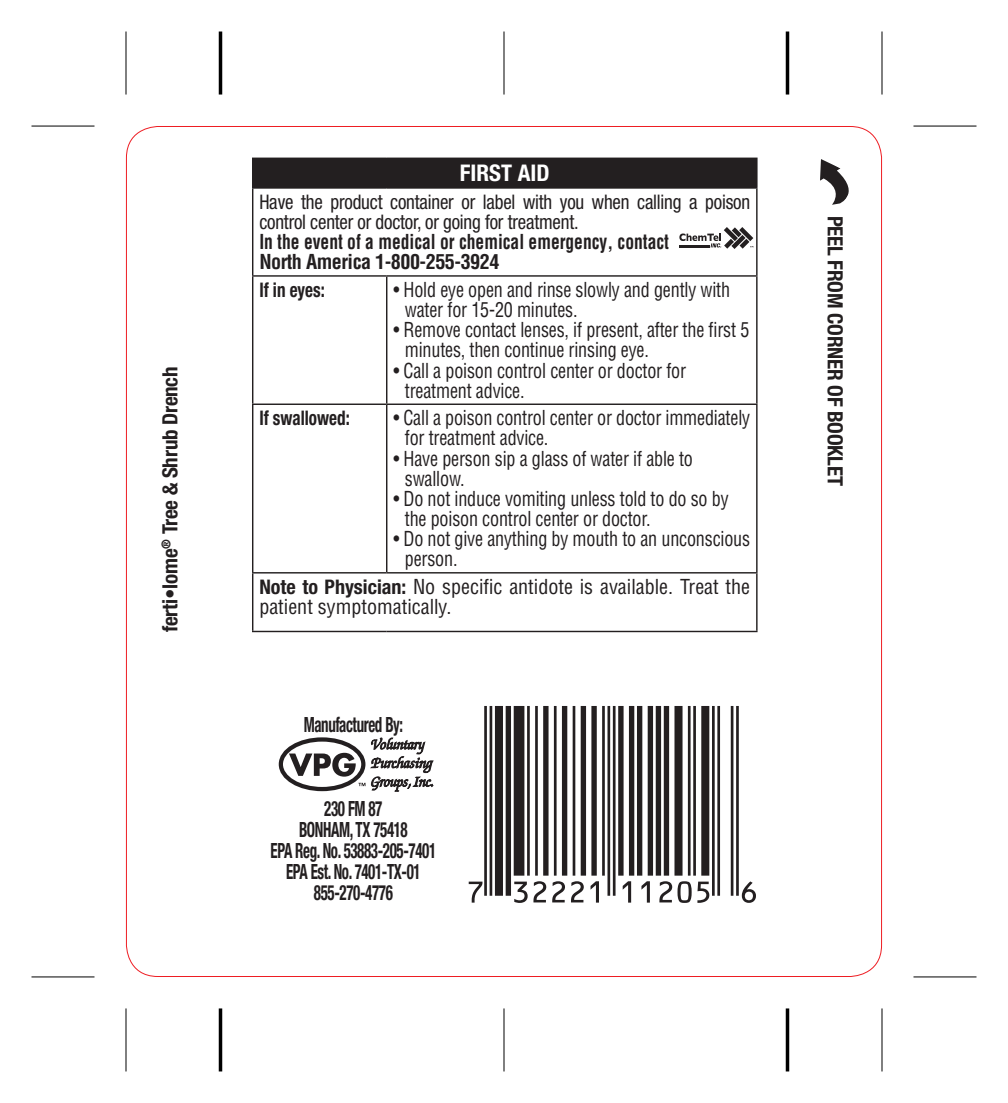
<style>
.page{position:relative;width:1008px;height:1103px;background:#fff}
.page>*{position:absolute;margin:0;border:0;box-sizing:border-box;transform-origin:0 0}
.body_text{font:700 condensed 23.1px "Helvetica Neue LT Std";color:#fff}
.t1{font:700 condensed 21px "Helvetica Neue LT Std";letter-spacing:-.025em;color:#231f20;scale:.71 1}
.t2{font:700 condensed 21px "Helvetica Neue LT Std";letter-spacing:-.025em;color:#231f20}
.body_text-2{font:condensed 19.95px/19.9px "Helvetica LT Std";letter-spacing:-.01em;color:#231f20;scale:.9 1}
.body_text-3{font:condensed 19.95px/19.9px "Helvetica Neue LT Std";letter-spacing:-.01em;color:#231f20;scale:.94 1}
.body_text-4{font:condensed 19.95px/19.9px "Helvetica LT Std";letter-spacing:-.01em;color:#231f20}
.body_text-5{font:700 condensed 19.95px "Helvetica LT Std";color:#231f20;scale:.87 1}
.body_text-6{font:700 condensed 19.95px "Helvetica LT Std";letter-spacing:-.025em;color:#231f20}
.body_text-7{font:700 condensed 19.95px "Helvetica Neue LT Std";color:#231f20;scale:.85 1}
.s1{font-family:"Helvetica Neue LT Std";font-weight:700}
</style>
<div class="page">
<hr style="left:32px;top:125px;width:62px;height:2px;background:#000">
<hr style="left:914px;top:125px;width:62px;height:2px;background:#000">
<hr style="left:32px;top:976px;width:62px;height:1px;background:#000">
<hr style="left:914px;top:976px;width:62px;height:1px;background:#000">
<hr style="left:125px;top:32px;width:2px;height:62px;background:#000">
<hr style="left:125px;top:1008px;width:2px;height:63px;background:#000">
<hr style="left:503px;top:32px;width:2px;height:62px;background:#000">
<hr style="left:503px;top:1008px;width:2px;height:63px;background:#000">
<hr style="left:219px;top:32px;width:3px;height:62px;background:#000">
<hr style="left:219px;top:1008px;width:3px;height:63px;background:#000">
<hr style="left:881px;top:32px;width:2px;height:62px;background:#000">
<hr style="left:881px;top:1008px;width:2px;height:63px;background:#000">
<hr style="left:786px;top:32px;width:3px;height:62px;background:#000">
<hr style="left:786px;top:1008px;width:3px;height:63px;background:#000">
<svg style="left:289px;top:737px;width:145px;height:55px"></svg>
<svg style="left:820px;top:159px;width:29px;height:46px"></svg>
<svg style="left:469px;top:706px;width:287px;height:197px"></svg>
<div style="left:253px;top:158px;width:504px;height:30px;background:#231f20"></div>
<hr style="left:252px;top:157px;width:135px;height:2px;background:#231f20">
<svg style="left:252px;top:159px;width:1px;height:28px"></svg>
<hr style="left:387px;top:157px;width:371px;height:2px;background:#231f20">
<hr style="left:756px;top:159px;width:2px;height:28px;background:#231f20">
<hr style="left:252px;top:187px;width:135px;height:2px;background:#231f20">
<hr style="left:252px;top:189px;width:1px;height:86px;background:#231f20">
<hr style="left:387px;top:187px;width:371px;height:2px;background:#231f20">
<hr style="left:756px;top:189px;width:2px;height:86px;background:#231f20">
<hr style="left:252px;top:275px;width:135px;height:2px;background:#231f20">
<hr style="left:252px;top:277px;width:1px;height:126px;background:#231f20">
<hr style="left:387px;top:275px;width:371px;height:2px;background:#231f20">
<hr style="left:386px;top:277px;width:1px;height:126px;background:#231f20">
<hr style="left:756px;top:277px;width:2px;height:126px;background:#231f20">
<hr style="left:252px;top:403px;width:135px;height:2px;background:#231f20">
<hr style="left:252px;top:405px;width:1px;height:167px;background:#231f20">
<hr style="left:387px;top:403px;width:371px;height:2px;background:#231f20">
<hr style="left:386px;top:405px;width:1px;height:167px;background:#231f20">
<hr style="left:756px;top:405px;width:2px;height:167px;background:#231f20">
<hr style="left:252px;top:572px;width:135px;height:1px;background:#231f20">
<hr style="left:252px;top:573px;width:1px;height:57px;background:#231f20">
<hr style="left:387px;top:572px;width:371px;height:1px;background:#231f20">
<hr style="left:756px;top:573px;width:2px;height:57px;background:#231f20">
<hr style="left:252px;top:630px;width:135px;height:2px;background:#231f20">
<hr style="left:387px;top:630px;width:371px;height:2px;background:#231f20">
<svg style="left:679px;top:227px;width:74px;height:22px"></svg>
<p class="t2" style="left:157px;top:632px;width:267px;rotate:-90deg">ferti•lome<sup>®</sup> Tree &amp; Shrub Drench</p>
<p class="body_text" style="left:460px;top:159px;width:91px">FIRST AID</p>
<p class="body_text-3" style="left:259px;top:192px;width:524px">Have the product container or label with you when calling a poison control center or doctor, or going for treatment.</p>
<p class="body_text-5" style="left:259px;top:229px;width:472px">In the event of a medical or chemical emergency, contact</p>
<p class="body_text-6" style="left:259px;top:249px;width:242px">North America 1-800-255-3924</p>
<p class="body_text-7" style="left:259px;top:278px;width:78px">If in eyes:</p>
<p class="body_text-2" style="left:405px;top:280px;width:363px;text-indent:-11px">• Hold eye open and rinse slowly and gently with water for 15-20 minutes.</p>
<p class="body_text-2" style="left:405px;top:320px;width:384px;text-indent:-11px">• Remove contact lenses, if present, after the first 5 minutes, then continue rinsing eye.</p>
<p class="body_text-2" style="left:405px;top:360px;width:314px;text-indent:-11px">• Call a poison control center or doctor for treatment advice.</p>
<p class="body_text-7" style="left:259px;top:406px;width:108px">If swallowed:</p>
<p class="body_text-2" style="left:405px;top:408px;width:385px;text-indent:-11px">• Call a poison control center or doctor immediately for treatment advice.</p>
<p class="body_text-2" style="left:405px;top:448px;width:322px;text-indent:-11px">• Have person sip a glass of water if able to swallow.</p>
<p class="body_text-2" style="left:405px;top:488px;width:361px;text-indent:-11px">• Do not induce vomiting unless told to do so by the poison control center or doctor.</p>
<p class="body_text-2" style="left:405px;top:528px;width:385px;text-indent:-11px">• Do not give anything by mouth to an unconscious person.</p>
<p class="body_text-4" style="left:259px;top:576px;width:492px"><span class="s1">Note to Physician:</span> No specific antidote is available. Treat the patient symptomatically.</p>
<p class="t1" style="left:304px;top:711px;width:142px">Manufactured By:</p>
<p class="t1" style="left:324px;top:795px;width:83px">230 FM 87</p>
<p class="t1" style="left:299px;top:816px;width:155px">BONHAM, TX 75418</p>
<p class="t1" style="left:271px;top:837px;width:235px">EPA Reg. No. 53883-205-7401</p>
<p class="t1" style="left:286px;top:858px;width:191px">EPA Est. No. 7401-TX-01</p>
<p class="t1" style="left:314px;top:879px;width:113px">855-270-4776</p>
<p class="t2" style="left:848px;top:215px;width:272px;rotate:90deg">PEEL FROM CORNER OF BOOKLET</p>
</div>
